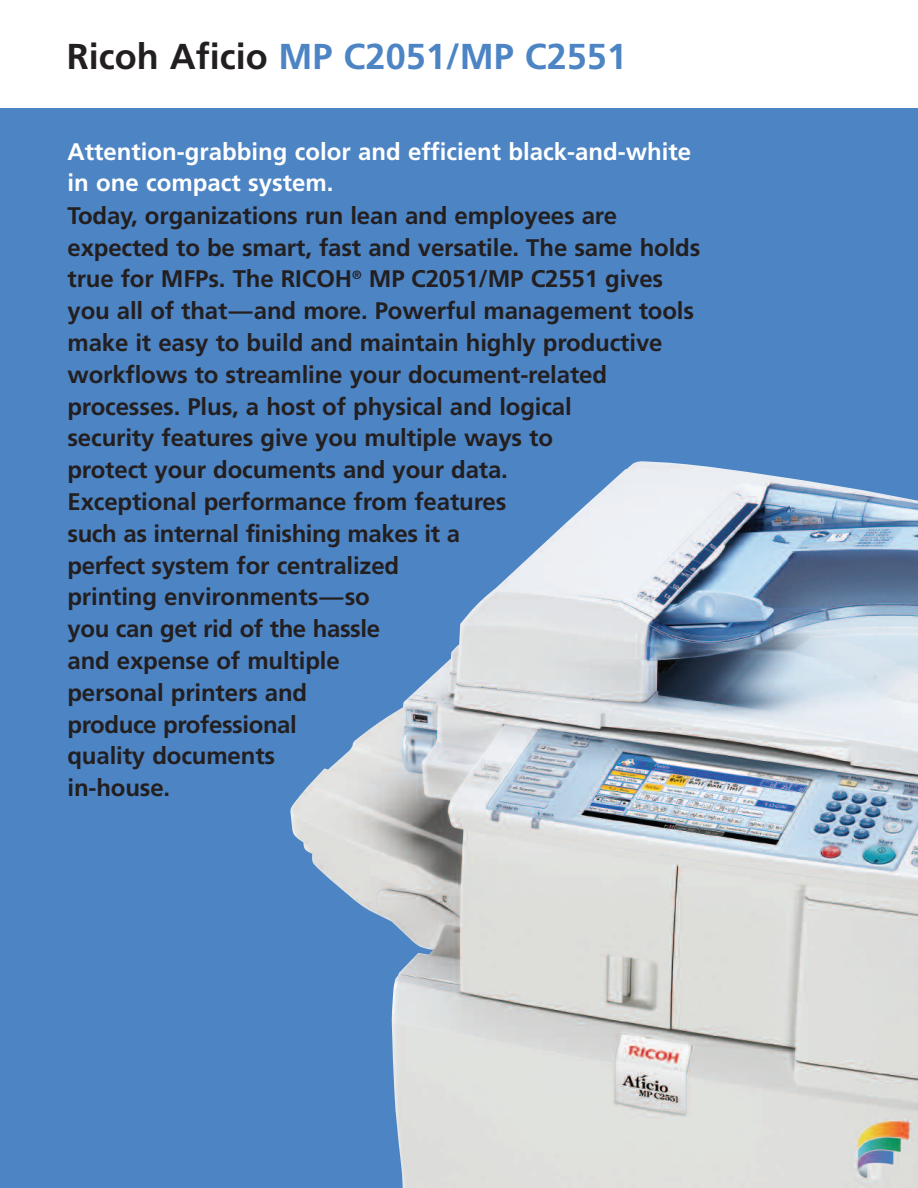
<style>
.page{position:relative;width:918px;height:1188px;background:#fff}
.page>*{position:absolute;margin:0;border:0;box-sizing:border-box;transform-origin:0 0}
.t1{font:700 36px "Frutiger";color:#4d84c4}
.t2{font:700 24px/31.8px "Frutiger";letter-spacing:-.005em;color:#231f20}
.t3{font:700 24px/31.8px "Frutiger";color:#fff}
.s1{color:#231f20}
</style>
<div class="page">
<div style="left:0;top:108px;width:918px;height:1080px;background:#4d84c4"></div>
<img style="left:290px;top:461px;width:628px;height:727px">
<h1 class="t1" style="left:67px;top:42px;width:562px"><span class="s1">Ricoh Aficio</span> MP C2051/MP C2551</h1>
<p class="t3" style="left:67px;top:137px;width:625px">Attention-grabbing color and efficient black-and-white in one compact system.</p>
<p class="t2" style="left:67px;top:201px;width:634px">Today, organizations run lean and employees are expected to be smart, fast and versatile. The same holds true for MFPs. The RICOH<sup>®</sup> MP C2051/MP C2551 gives you all of that—and more. Powerful management tools make it easy to build and maintain highly productive workflows to streamline your document-related processes. Plus, a host of physical and logical<br>security features give you multiple ways to<br>protect your documents and your data.<br>Exceptional performance from features<br>such as internal finishing makes it a<br>perfect system for centralized<br>printing environments—so<br>you can get rid of the hassle<br>and expense of multiple<br>personal printers and<br>produce professional<br>quality documents<br>in-house.</p>
</div>
